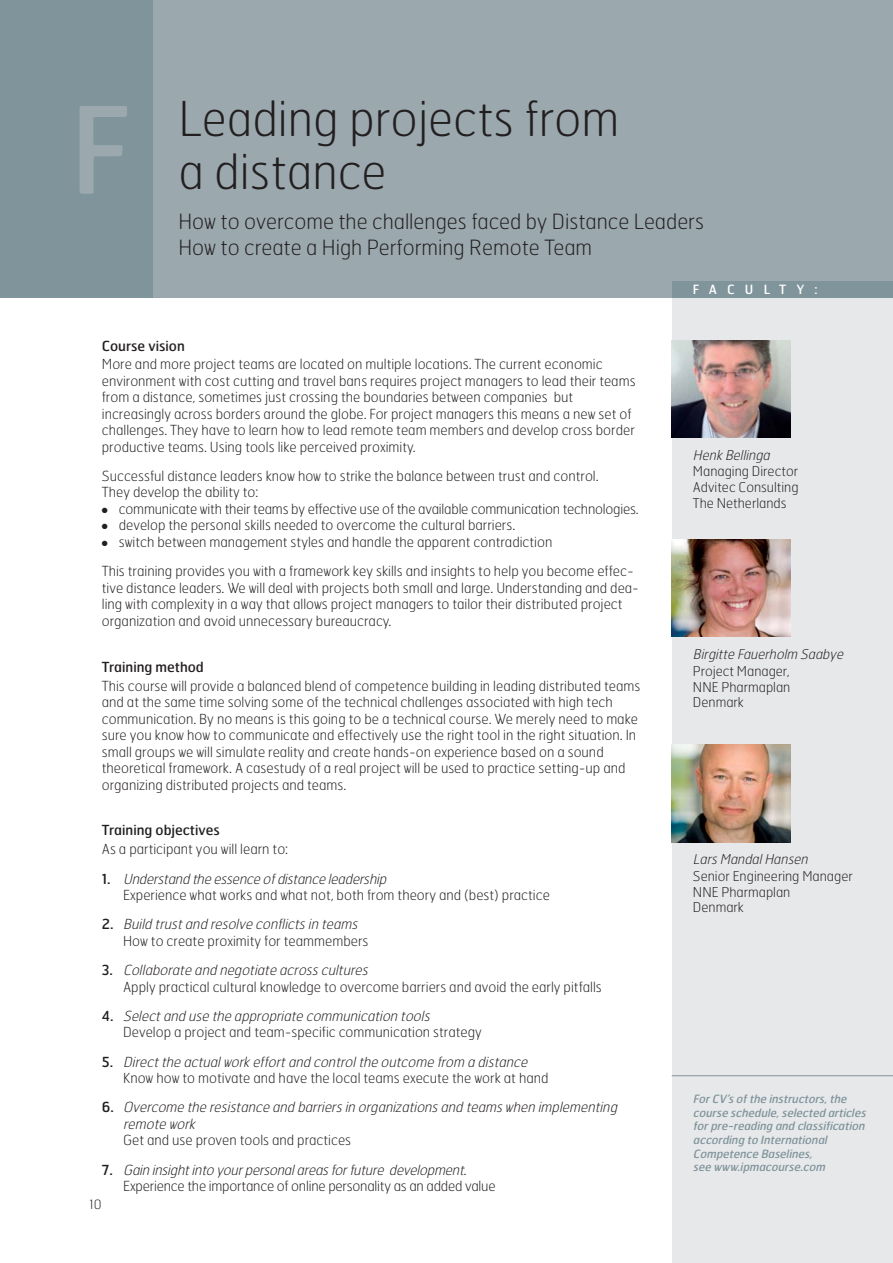
<style>
.page{position:relative;width:893px;height:1263px;background:#fff}
.page>*{position:absolute;margin:0;border:0;box-sizing:border-box;transform-origin:0 0}
.t1{font:120px "Hermes";color:#9ba9af}
.t2{font:100 48px/52.5px "Hermes";color:#231f20}
.t3{font:100 21px/25.2px "Hermes";color:#231f20}
.t4{font:100 13.8px/16.5px "Hermes";color:#231f20}
.t5{font:italic 100 13.8px/29.2px "Hermes";color:#231f20}
.t6{font:13.8px "Hermes";color:#231f20}
.t7{font:100 13.5px/15.8px "Hermes";color:#231f20;text-align:justify}
.t8{font:italic 100 13.5px "Hermes";color:#231f20}
.t9{font:12.75px "Hermes";letter-spacing:.8em;color:#fff}
.t10{font:100 12.75px "Hermes";color:#231f20}
.t11{font:italic 11.4px/13.6px "Hermes";color:#7f949b}
.s1{font-style:normal}
.s2{font-weight:400;font-style:normal}
.s3{font-weight:400}
.s4{font-style:italic}
</style>
<div class="page">
<div style="left:672px;top:281px;width:220px;height:982px;background:#e7e8ea"></div>
<div style="left:153px;top:0;width:739px;height:298px;background:#9ba9af"></div>
<div style="left:0;top:0;width:153px;height:298px;background:#7f949b"></div>
<img style="left:672px;top:340px;width:119px;height:98px">
<div style="left:672px;top:281px;width:220px;height:17px;background:#7f949b"></div>
<hr style="left:672px;top:1075px;width:220px;height:1px;background:#7f949b">
<img style="left:672px;top:539px;width:119px;height:98px">
<img style="left:672px;top:744px;width:119px;height:98px">
<h1 class="t1" style="left:70px;top:105px;width:63px">F</h1>
<h2 class="t2" style="left:178px;top:97px;width:443px">Leading projects from a distance</h2>
<h3 class="t3" style="left:178px;top:211px;width:527px">How to overcome the challenges faced by Distance Leaders<br>How to create a High Performing Remote Team</h3>
<p class="t9" style="left:693px;top:284px;width:126px">FACULTY:</p>
<p class="t6" style="left:102px;top:340px;width:84px">Course vision</p>
<p class="t4" style="left:102px;top:357px;width:535px">More and more project teams are located on multiple locations. The current economic environment with cost cutting and travel bans requires project managers to lead their teams from a distance, sometimes just crossing the boundaries between companies but increasingly across borders around the globe. For project managers this means a new set of challenges. They have to learn how to lead remote team members and develop cross border productive teams. Using tools like perceived proximity.</p>
<p class="t4" style="left:102px;top:469px;width:498px">Successful distance leaders know how to strike the balance between trust and control.<br>They develop the ability to:</p>
<p class="t4" style="left:102px;top:502px;width:538px">● communicate with their teams by effective use of the available communication technologies.</p>
<p class="t4" style="left:102px;top:518px;width:415px">● develop the personal skills needed to overcome the cultural barriers.</p>
<p class="t4" style="left:102px;top:529px;width:533px;line-height:29.2px">● switch between management styles and handle the apparent contradiction<br>This training provides you with a framework key skills and insights to help you become effec-</p>
<p class="t4" style="left:102px;top:581px;width:539px">tive distance leaders. We will deal with projects both small and large. Understanding and dea&shy;ling with complexity in a way that allows project managers to tailor their distributed project organization and avoid unnecessary bureaucracy.</p>
<p class="t6" style="left:102px;top:661px;width:104px">Training method</p>
<p class="t4" style="left:102px;top:679px;width:540px">This course will provide a balanced blend of competence building in leading distributed teams and at the same time solving some of the technical challenges associated with high tech communication. By no means is this going to be a technical course. We merely need to make sure you know how to communicate and effectively use the right tool in the right situation. In small groups we will simulate reality and create hands-on experience based on a sound theoretical framework. A casestudy of a real project will be used to practice setting-up and organizing distributed projects and teams.</p>
<p class="t6" style="left:102px;top:825px;width:120px">Training objectives</p>
<p class="t5" style="left:102px;top:836px;width:289px"><span class="s1">As a participant you will learn to:<br></span><span class="s2">1 .</span> Understand the essence ofdistance leadership</p>
<p class="t4" style="left:102px;top:882px;width:449px;line-height:29.2px;text-indent:21px">Experience what works and what not, both from theory and (best) practice<br><span class="s3">2 .</span> <span class="s4">Build trustand resolve conflicts in teams</span></p>
<p class="t5" style="left:102px;top:928px;width:270px;text-align:right"><span class="s1">How to create proximity for teammembers<br></span><span class="s2">3 .</span> Collaborate and negotiate across cultures</p>
<p class="t4" style="left:102px;top:973px;width:501px;line-height:29.2px;text-indent:21px">Apply practical cultural knowledge to overcome barriers and avoid the early pitfalls<br><span class="s3">4 .</span> <span class="s4">Selectand use the appropriate communication tools</span></p>
<p class="t5" style="left:102px;top:1019px;width:430px;text-indent:21px"><span class="s1">Develop a project and team-specific communication strategy<br></span><span class="s2">5 .</span> Directthe actualwork effortand controlthe outcome from a distance</p>
<p class="t5" style="left:102px;top:1065px;width:519px;text-indent:21px"><span class="s1">Know how to motivate and have the local teams execute the work at hand<br></span><span class="s2">6 .</span> Overcome the resistance and barriers in organizations and teams when implementing</p>
<p class="t5" style="left:123px;top:1111px;width:76px">remote work</p>
<p class="t5" style="left:102px;top:1127px;width:369px;text-indent:21px"><span class="s1">Get and use proven tools and practices<br></span><span class="s2">7 .</span> Gain insightinto yourpersonalareas forfuture development.</p>
<p class="t4" style="left:123px;top:1179px;width:374px">Experience the importance of online personality as an added value</p>
<p class="t10" style="left:90px;top:1200px;width:14px">10</p>
<p class="t8" style="left:693px;top:450px;width:81px">Henk Bellinga</p>
<p class="t7" style="left:693px;top:465px;width:107px">Managing Director Advitec Consulting The Netherlands</p>
<p class="t8" style="left:693px;top:649px;width:154px">Birgitte Fauerholm Saabye</p>
<p class="t7" style="left:693px;top:664px;width:99px">Project Manager, NNE Pharmaplan Denmark</p>
<p class="t8" style="left:693px;top:854px;width:119px">Lars MandalHansen</p>
<p class="t7" style="left:693px;top:869px;width:161px;text-align:left">Senior Engineering Manager<br>NNE Pharmaplan<br>Denmark</p>
<p class="t11" style="left:693px;top:1093px;width:176px">ForCV’s ofthe instructors,the course schedule,selected articles forpre-reading and classification according to International<br>Competence Baselines,<br>see www.ipmacourse.com</p>
</div>
